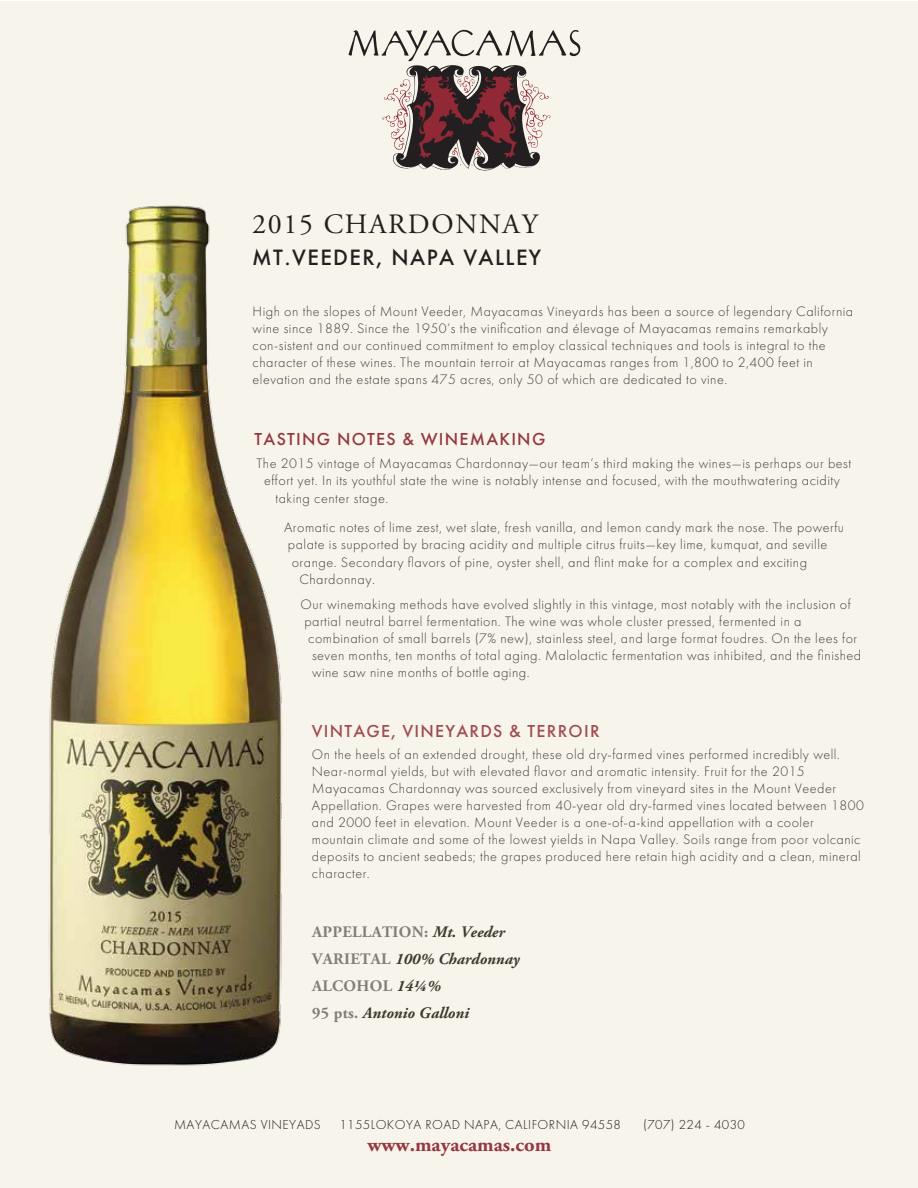
<style>
.page{position:relative;width:918px;height:1188px;background:#fff}
.page>*{position:absolute;margin:0;border:0;box-sizing:border-box;transform-origin:0 0}
.t1{font:28.05px "Adobe Garamond Pro";letter-spacing:.06em;color:#231f20}
.t2{font:500 20.4px "Futura";letter-spacing:.07em;color:#231f20}
.t3{font:700 20.1px "Adobe Garamond Pro";color:#963740}
.t4{font:500 18px "Futura PT";letter-spacing:.07em;color:#a14c50}
.t5{font:500 18px "Futura PT";letter-spacing:.07em;color:#963740}
.t6{font:italic 700 16.05px/27px "Adobe Garamond Pro";color:#3f382f}
.t7{font:300 14.25px/17.1px "Futura PT";letter-spacing:.035em;color:#414042}
.t8{font:300 13.5px "Futura PT";letter-spacing:.035em;color:#231f20}
.s1{font-style:normal;color:#827d78}
</style>
<div class="page">
<div style="left:0;top:1px;width:918px;height:1187px;background:#f6f4eb"></div>
<img style="left:49px;top:205px;width:233px;height:861px">
<svg style="left:349px;top:30px;width:231px;height:141px"></svg>
<h1 class="t1" style="left:252px;top:208px;width:287px">2015 CHARDONNAY</h1>
<h2 class="t2" style="left:252px;top:243px;width:290px">MT.VEEDER, NAPA VALLEY</h2>
<p class="t7" style="left:253px;top:303px;width:602px">High on the slopes of Mount Veeder, Mayacamas Vineyards has been a source of legendary California wine since 1889. Since the 1950’s the vinification and élevage of Mayacamas remains remarkably con-sistent and our continued commitment to employ classical techniques and tools is integral to the character of these wines. The mountain terroir at Mayacamas ranges from 1,800 to 2,400 feet in elevation and the estate spans 475 acres, only 50 of which are dedicated to vine.</p>
<p class="t5" style="left:255px;top:428px;width:292px">TASTING NOTES &amp; WINEMAKING</p>
<p class="t7" style="left:256px;top:455px;width:596px">The 2015 vintage of Mayacamas Chardonnay—our team’s third making the wines—is perhaps our best</p>
<p class="t7" style="left:264px;top:472px;width:577px">effort yet. In its youthful state the wine is notably intense and focused, with the mouthwatering acidity</p>
<p class="t7" style="left:275px;top:489px;width:114px">taking center stage.</p>
<p class="t7" style="left:284px;top:519px;width:562px">Aromatic notes of lime zest, wet slate, fresh vanilla, and lemon candy mark the nose. The powerfu</p>
<p class="t7" style="left:288px;top:536px;width:541px">palate is supported by bracing acidity and multiple citrus fruits—key lime, kumquat, and seville</p>
<p class="t7" style="left:292px;top:553px;width:517px">orange. Secondary flavors of pine, oyster shell, and flint make for a complex and exciting</p>
<p class="t7" style="left:299px;top:570px;width:77px">Chardonnay.</p>
<p class="t7" style="left:301px;top:596px;width:552px">Our winemaking methods have evolved slightly in this vintage, most notably with the inclusion of</p>
<p class="t7" style="left:304px;top:613px;width:499px">partial neutral barrel fermentation. The wine was whole cluster pressed, fermented in a</p>
<p class="t7" style="left:308px;top:630px;width:551px">combination of small barrels (7% new), stainless steel, and large format foudres. On the lees for</p>
<p class="t7" style="left:312px;top:647px;width:551px">seven months, ten months of total aging. Malolactic fermentation was inhibited, and the finished</p>
<p class="t7" style="left:312px;top:664px;width:219px">wine saw nine months of bottle aging.</p>
<p class="t4" style="left:312px;top:721px;width:289px">VINTAGE, VINEYARDS &amp; TERROIR</p>
<p class="t7" style="left:312px;top:746px;width:553px">On the heels of an extended drought, these old dry-farmed vines performed incredibly well.<br>Near-normal yields, but with elevated flavor and aromatic intensity. Fruit for the 2015<br>Mayacamas Chardonnay was sourced exclusively from vineyard sites in the Mount Veeder Appellation. Grapes were harvested from 40-year old dry-farmed vines located between 1800 and 2000 feet in elevation. Mount Veeder is a one-of-a-kind appellation with a cooler mountain climate and some of the lowest yields in Napa Valley. Soils range from poor volcanic deposits to ancient seabeds; the grapes produced here retain high acidity and a clean, mineral character.</p>
<p class="t6" style="left:312px;top:919px;width:209px"><span class="s1">APPELLATION:</span> Mt. Veeder<br><span class="s1">VARIETAL</span> 100% Chardonnay<br><span class="s1">ALCOHOL</span> 14¼%<br><span class="s1">95 pts.</span> Antonio Galloni</p>
<p class="t8" style="left:174px;top:1116px;width:148px">MAYACAMAS VINEYADS</p>
<p class="t8" style="left:339px;top:1116px;width:283px">1155LOKOYA ROAD NAPA, CALIFORNIA 94558</p>
<p class="t8" style="left:643px;top:1116px;width:103px">(707) 224 - 4030</p>
<h3 class="t3" style="left:368px;top:1133px;width:185px">www.mayacamas.com</h3>
</div>
